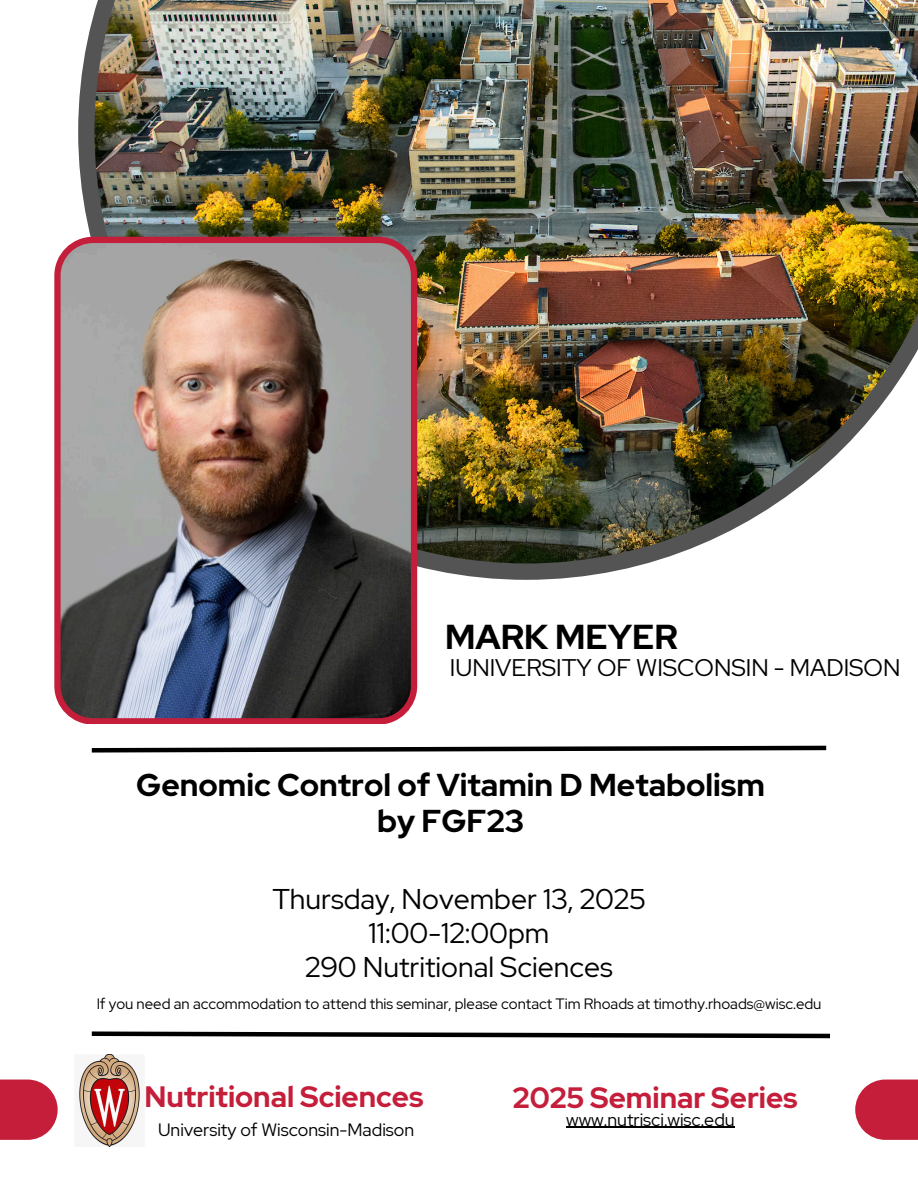
<style>
.page{position:relative;width:918px;height:1188px;background:#fff}
.page>*{position:absolute;margin:0;border:0;box-sizing:border-box;transform-origin:0 0}
.t1{font:700 34.5px "Red Hat Display";color:#000}
.t2{font:700 31.5px/36px "Red Hat Display";color:#000;text-align:center}
.t3{font:700 29.4px "Red Hat Display";color:#c41e3a}
.t4{font:28.5px/34.2px "Red Hat Display";color:#000;text-align:center}
.t5{font:24px "Red Hat Display";color:#000}
.t6{font:17.85px "Red Hat Display";color:#000}
.t7{font:15px "Red Hat Display";color:#000}
</style>
<div class="page">
<img style="left:78px;top:0;width:840px;height:580px">
<svg style="left:91px;top:745px;width:736px;height:8px"></svg>
<div style="left:0;top:1080px;width:58px;height:60px;background:#c41e3a"></div>
<div style="left:855px;top:1080px;width:63px;height:60px;background:#c41e3a"></div>
<img style="left:54px;top:237px;width:363px;height:487px">
<img style="left:77px;top:1054px;width:65px;height:92px">
<hr style="left:566px;top:1127px;width:169px;height:1px;background:#000">
<svg style="left:91px;top:1031px;width:739px;height:8px"></svg>
<h1 class="t1" style="left:445px;top:613px;width:234px">MARK MEYER</h1>
<h3 class="t5" style="left:450px;top:651px;width:452px">IUNIVERSITY OF WISCONSIN - MADISON</h3>
<h2 class="t2" style="left:136px;top:767px;width:630px">Genomic Control of Vitamin D Metabolism by FGF23</h2>
<h3 class="t4" style="left:272px;top:882px;width:375px">Thursday, November 13, 2025<br>11:00-12:00pm<br>290 Nutritional Sciences</h3>
<p class="t7" style="left:96px;top:994px;width:727px">If you need an accommodation to attend this seminar, please contact Tim Rhoads at timothy.rhoads@wisc.edu</p>
<h3 class="t3" style="left:145px;top:1078px;width:280px">Nutritional Sciences</h3>
<p class="t6" style="left:158px;top:1117px;width:258px">University of Wisconsin-Madison</p>
<h3 class="t3" style="left:513px;top:1078px;width:286px">2025 Seminar Series</h3>
<p class="t6" style="left:566px;top:1107px;width:170px">www.nutrisci.wisc.edu</p>
</div>
